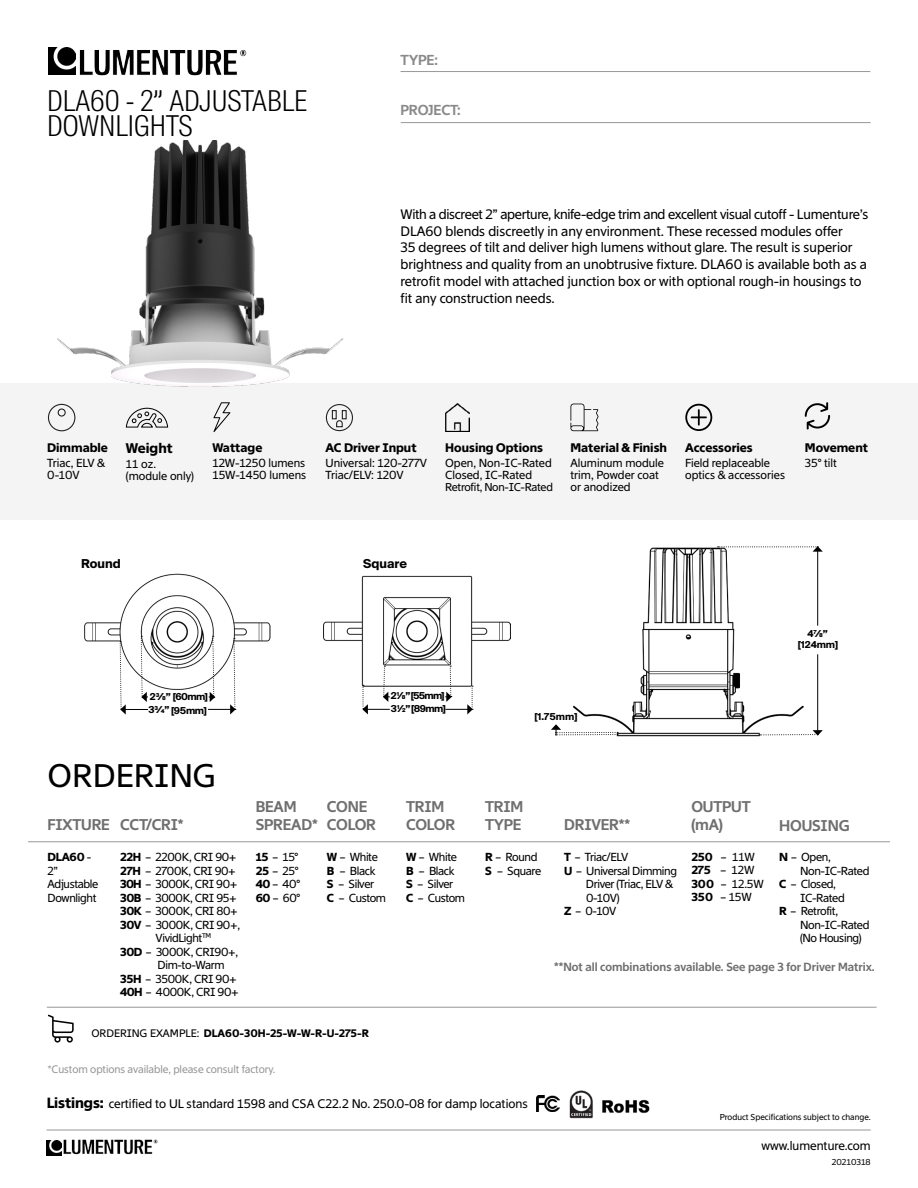
<style>
.page{position:relative;width:918px;height:1188px;background:#fff}
.page>*{position:absolute;margin:0;border:0;box-sizing:border-box;transform-origin:0 0}
.t1{font:31.5px "Suisse Sign";color:#000}
.t2{font:300 28.65px/25.5px "Suisse Intl Cond";color:#000}
.t3{font:600 15px/18px "Suisse Sign";letter-spacing:-.01em;color:#706f70}
.t4{font:600 13.95px "Suisse Sign";letter-spacing:-.01em;color:#898989}
.t5{font:700 13.5px "Suisse Sign";color:#000}
.t6{font:13.2px/17px "Suisse Sign";color:#000}
.t7{font:700 12.3px "Suisse Intl";color:#000}
.t8{font:12px "Suisse Sign";color:#000}
.t9{font:700 12px "Suisse Sign";color:#000}
.t10{font:600 11.4px "Suisse Sign";color:#706f70}
.t11{font:11.25px/13.5px "Suisse Sign";letter-spacing:-.03em;color:#000}
.t12{font:11.25px/12px "Suisse Sign";color:#000}
.t13{font:10.95px "Suisse Sign";letter-spacing:-.02em;color:#000}
.t14{font:10.5px "Suisse Sign";letter-spacing:-.005em;color:#989897}
.t15{font:700 10.5px "Suisse Sign";color:#000}
.t16{font:700 9.6px/13.5px "Suisse Intl";letter-spacing:-.045em;color:#000}
.t17{font:8.25px "Suisse Sign";color:#000}
.s1{font-weight:700}
.s2{font-weight:400}
.s3{font-size:12px}
.s4{font-weight:700;font-size:14.25px}
</style>
<div class="page">
<img style="left:48px;top:47px;width:27px;height:27px">
<img style="left:79px;top:50px;width:168px;height:26px">
<img style="left:47px;top:1140px;width:15px;height:15px">
<img style="left:63px;top:1139px;width:95px;height:16px">
<hr style="left:47px;top:1130px;width:824px;height:1px;background:#989897">
<hr style="left:401px;top:71px;width:469px;height:1px;background:#989897">
<hr style="left:401px;top:122px;width:470px;height:1px;background:#989897">
<div style="left:0;top:383px;width:918px;height:136px;background:#f4f4f4"></div>
<svg style="left:125px;top:407px;width:44px;height:21px"></svg>
<svg style="left:213px;top:402px;width:17px;height:30px"></svg>
<svg style="left:325px;top:404px;width:28px;height:28px"></svg>
<svg style="left:570px;top:404px;width:29px;height:27px"></svg>
<svg style="left:685px;top:404px;width:27px;height:27px"></svg>
<svg style="left:47px;top:403px;width:29px;height:29px"></svg>
<img style="left:446px;top:404px;width:24px;height:28px">
<svg style="left:805px;top:402px;width:25px;height:28px"></svg>
<hr style="left:28px;top:842px;width:862px;height:1px;background:#989897">
<hr style="left:47px;top:1007px;width:830px;height:1px;background:#989897">
<svg style="left:48px;top:1015px;width:26px;height:28px"></svg>
<img style="left:602px;top:1099px;width:48px;height:14px">
<img style="left:537px;top:1095px;width:23px;height:17px">
<img style="left:569px;top:1090px;width:24px;height:29px">
<img style="left:84px;top:574px;width:186px;height:116px">
<svg style="left:120px;top:636px;width:28px;height:79px"></svg>
<img style="left:573px;top:547px;width:230px;height:189px">
<hr style="left:817px;top:551px;width:1px;height:75px;background:#000">
<hr style="left:817px;top:654px;width:1px;height:77px;background:#000">
<svg style="left:760px;top:730px;width:63px;height:6px"></svg>
<svg style="left:718px;top:546px;width:105px;height:6px"></svg>
<img style="left:324px;top:575px;width:187px;height:112px">
<svg style="left:445px;top:666px;width:28px;height:48px"></svg>
<svg style="left:362px;top:666px;width:28px;height:48px"></svg>
<svg style="left:208px;top:636px;width:28px;height:79px"></svg>
<svg style="left:551px;top:724px;width:67px;height:12px"></svg>
<img style="left:57px;top:140px;width:286px;height:247px">
<h2 class="t2" style="left:47px;top:88px;width:262px">DLA60 - 2” ADJUSTABLE<br>DOWNLIGHTS</h2>
<p class="t4" style="left:401px;top:51px;width:39px">TYPE:</p>
<p class="t4" style="left:401px;top:102px;width:62px">PROJECT:</p>
<p class="t6" style="left:401px;top:205px;width:469px">With a discreet 2” aperture, knife-edge trim and excellent visual cutoff - Lumenture’s DLA60 blends discreetly in any environment. These recessed modules offer<br>35 degrees of tilt and deliver high lumens without glare. The result is superior brightness and quality from an unobtrusive fixture. DLA60 is available both as a retrofit model with attached junction box or with optional rough-in housings to fit any construction needs.</p>
<p class="t9" style="left:47px;top:440px;width:62px">Dimmable</p>
<p class="t12" style="left:47px;top:457px;width:59px">Triac, ELV &amp;<br>0-10V</p>
<p class="t5" style="left:126px;top:440px;width:48px">Weight</p>
<p class="t12" style="left:126px;top:458px;width:70px">11 oz. (module only)</p>
<p class="t9" style="left:213px;top:440px;width:51px">Wattage</p>
<p class="t12" style="left:213px;top:457px;width:95px">12W-1250 lumens<br>15W-1450 lumens</p>
<p class="t9" style="left:326px;top:440px;width:93px">AC Driver Input</p>
<p class="t12" style="left:326px;top:457px;width:103px">Universal: 120-277V<br>Triac/ELV: 120V</p>
<p class="t9" style="left:445px;top:440px;width:99px">Housing Options</p>
<p class="t12" style="left:445px;top:457px;width:108px">Open, Non-IC-Rated<br>Closed, IC-Rated</p>
<p class="t13" style="left:445px;top:480px;width:109px">Retrofit, Non-IC-Rated</p>
<p class="t9" style="left:570px;top:440px;width:98px">Material &amp; Finish</p>
<p class="t12" style="left:570px;top:457px;width:95px">Aluminum module trim, Powder coat or anodized</p>
<p class="t9" style="left:685px;top:440px;width:69px">Accessories</p>
<p class="t12" style="left:685px;top:457px;width:101px">Field replaceable optics &amp; accessories</p>
<p class="t9" style="left:805px;top:440px;width:65px">Movement</p>
<p class="t11" style="left:805px;top:456px;width:34px">35° tilt</p>
<p class="t7" style="left:81px;top:556px;width:41px">Round</p>
<p class="t7" style="left:363px;top:556px;width:45px">Square</p>
<p class="t16" style="left:148px;top:690px;width:61px">23/8” [60mm]<br>33/4” [95mm]</p>
<p class="t16" style="left:391px;top:689px;width:56px;line-height:13px">21/8”[55mm]<br>31/2”[89mm]</p>
<h1 class="t1" style="left:48px;top:757px;width:170px">ORDERING</h1>
<h3 class="t3" style="left:48px;top:816px;width:138px">FIXTURE CCT/CRI*</h3>
<p class="t11" style="left:48px;top:850px;width:52px"><span class="s1">DLA60</span> -<br>2”<br>Adjustable<br>Downlight</p>
<p class="t11" style="left:120px;top:850px;width:118px"><span class="s1">22H</span> – 2200K, CRI 90+</p>
<p class="t11" style="left:120px;top:864px;width:117px"><span class="s1">27H</span> – 2700K, CRI 90+</p>
<p class="t11" style="left:120px;top:877px;width:119px"><span class="s1">30H</span> – 3000K, CRI 90+</p>
<p class="t11" style="left:120px;top:891px;width:118px"><span class="s1">30B</span> – 3000K, CRI 95+</p>
<p class="t11" style="left:120px;top:904px;width:119px"><span class="s1">30K</span> – 3000K, CRI 80+</p>
<p class="t11" style="left:120px;top:918px;width:121px"><span class="s1">30V</span> – 3000K, CRI 90+,</p>
<p class="t11" style="left:156px;top:931px;width:57px">VividLight<sup>TM</sup></p>
<p class="t11" style="left:120px;top:945px;width:119px"><span class="s1">30D</span> – 3000K, CRI90+,</p>
<p class="t11" style="left:158px;top:958px;width:69px">Dim-to-Warm</p>
<p class="t11" style="left:120px;top:972px;width:118px"><span class="s1">35H</span> – 3500K, CRI 90+</p>
<p class="t11" style="left:120px;top:985px;width:120px"><span class="s1">40H</span> – 4000K, CRI 90+</p>
<h3 class="t3" style="left:256px;top:798px;width:63px">BEAM<br>SPREAD*</h3>
<p class="t11" style="left:256px;top:850px;width:46px"><span class="s1">15</span> – 15°<br><span class="s1">25</span> – 25°<br><span class="s1">40</span> – 40°<br><span class="s1">60</span> – 60°</p>
<h3 class="t3" style="left:327px;top:798px;width:51px">CONE<br>COLOR</h3>
<p class="t11" style="left:327px;top:850px;width:60px"><span class="s1">W</span> – White<br><span class="s1">B</span> – Black<br><span class="s1">S</span> – Silver<br><span class="s1">C</span> – Custom</p>
<h3 class="t3" style="left:406px;top:798px;width:51px">TRIM<br>COLOR</h3>
<p class="t11" style="left:406px;top:850px;width:60px"><span class="s1">W</span> – White<br><span class="s1">B</span> – Black<br><span class="s1">S</span> – Silver<br><span class="s1">C</span> – Custom</p>
<p class="t15" style="left:91px;top:1027px;width:279px"><span class="s2">ORDERING EXAMPLE:</span> DLA60-30H-25-W-W-R-U-275-R</p>
<p class="t14" style="left:48px;top:1063px;width:229px">*Custom options available, please consult factory.</p>
<p class="t16" style="left:534px;top:710px;width:45px">[1.75mm]</p>
<p class="t16" style="left:798px;top:628px;width:42px;line-height:10.9px;text-align:center">4 7/8” [124mm]</p>
<h3 class="t3" style="left:485px;top:798px;width:40px">TRIM<br>TYPE</h3>
<p class="t11" style="left:485px;top:850px;width:58px"><span class="s1">R</span> – Round<br><span class="s1">S</span> – Square</p>
<h3 class="t3" style="left:564px;top:816px;width:68px">DRIVER**</h3>
<p class="t11" style="left:564px;top:850px;width:66px"><span class="s1">T</span> – Triac/ELV</p>
<p class="t11" style="left:564px;top:864px;width:114px"><span class="s1">U</span> – Universal Dimming</p>
<p class="t11" style="left:586px;top:877px;width:89px">Driver (Triac, ELV &amp;</p>
<p class="t11" style="left:586px;top:891px;width:35px">0-10V)</p>
<p class="t11" style="left:564px;top:904px;width:54px"><span class="s1">Z</span> – 0-10V</p>
<h3 class="t3" style="left:691px;top:798px;width:61px">OUTPUT (mA)</h3>
<p class="t12" style="left:691px;top:850px;width:74px;line-height:13.5px"><span class="s1">250</span> – 11W<br><span class="s1">275</span> – 12W<br><span class="s1">300</span> – 12.5W<br><span class="s1">350</span> – 15W</p>
<h3 class="t3" style="left:779px;top:816px;width:72px">HOUSING</h3>
<p class="t11" style="left:779px;top:850px;width:53px"><span class="s1">N</span> – Open,</p>
<p class="t11" style="left:800px;top:864px;width:71px">Non-IC-Rated</p>
<p class="t11" style="left:779px;top:877px;width:58px"><span class="s1">C</span> – Closed,</p>
<p class="t11" style="left:800px;top:891px;width:46px">IC-Rated</p>
<p class="t11" style="left:779px;top:904px;width:60px"><span class="s1">R</span> – Retrofit,</p>
<p class="t11" style="left:800px;top:918px;width:71px">Non-IC-Rated</p>
<p class="t11" style="left:800px;top:931px;width:63px">(No Housing)</p>
<p class="t10" style="left:554px;top:961px;width:322px"><span class="s3">**</span>Not all combinations available. See page 3 for Driver Matrix.</p>
<p class="t8" style="left:47px;top:1097px;width:483px"><span class="s4">Listings:</span> certified to UL standard 1598 and CSA C22.2 No. 250.0-08 for damp locations</p>
<p class="t17" style="left:720px;top:1112px;width:152px">Product Specifications subject to change.</p>
<p class="t8" style="left:761px;top:1139px;width:111px">www.lumenture.com</p>
<p class="t17" style="left:832px;top:1157px;width:40px">20210318</p>
</div>
